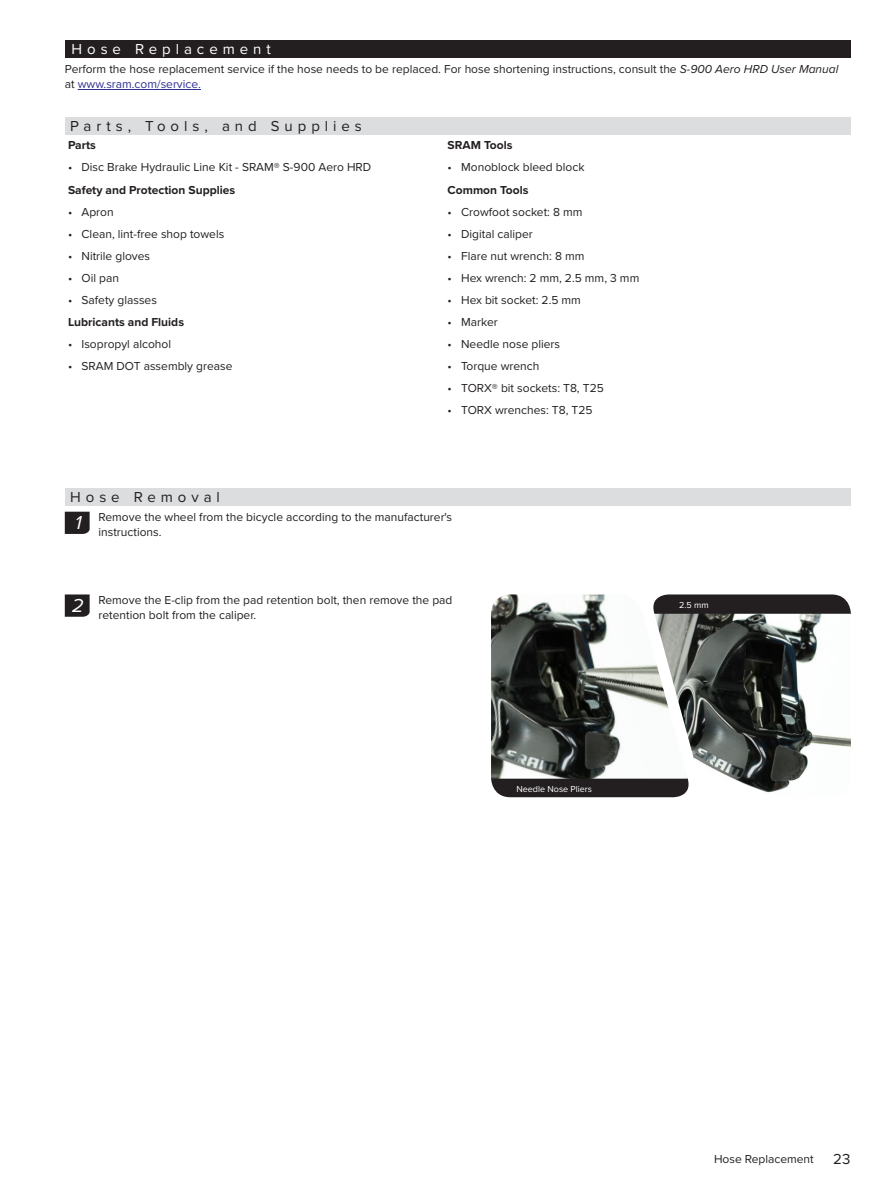
<style>
.page{position:relative;width:891px;height:1188px;background:#fff}
.page>*{position:absolute;margin:0;border:0;box-sizing:border-box;transform-origin:0 0}
.t1{font:italic 19.5px "Proxima Nova";color:#fff}
.Section_Title_-_Grey{font:15px "Proxima Nova";letter-spacing:.33em;color:#231f20}
.Section_Title_-_Blac{font:15px "Proxima Nova";letter-spacing:.33em;color:#fff}
.Normal_Text_-_Full_W{font:12px/14.4px "Proxima Nova";color:#231f20}
.Normal_Text_-_Right{font:12px/14.4px "Proxima Nova";color:#231f20}
.Normal_Text_-_Bold{font:700 12px "Proxima Nova";color:#231f20}
.Picture_Caption_left{font:9px "Proxima Nova";color:#fff}
.Picture_Caption{font:9px "Proxima Nova";color:#fff}
.s1{font-style:italic}
.s2{color:#2e3092}
</style>
<div class="page">
<div style="left:65px;top:40px;width:785px;height:18px;background:#231f20"></div>
<hr style="left:78px;top:89px;width:123px;height:1px;background:#2e3092">
<div style="left:65px;top:117px;width:785px;height:17px;background:#dcddde"></div>
<div style="left:65px;top:488px;width:785px;height:18px;background:#dcddde"></div>
<svg style="left:65px;top:512px;width:25px;height:22px"></svg>
<svg style="left:65px;top:594px;width:25px;height:23px"></svg>
<div style="left:491px;top:779px;width:202px;height:18px;background:#231f20"></div>
<img style="left:491px;top:594px;width:197px;height:185px">
<div style="left:653px;top:595px;width:198px;height:19px;background:#231f20"></div>
<img style="left:654px;top:614px;width:197px;height:183px">
<p class="Section_Title_-_Blac" style="left:72px;top:40px;width:201px">Hose Replacement</p>
<p class="Normal_Text_-_Full_W" style="left:65px;top:63px;width:775px">Perform the hose replacement service if the hose needs to be replaced. For hose shortening instructions, consult the <span class="s1">S-900 Aero HRD User Manual </span>at <span class="s2">www.sram.com/service.</span></p>
<p class="Section_Title_-_Grey" style="left:70px;top:117px;width:293px">Parts, Tools, and Supplies</p>
<p class="Normal_Text_-_Bold" style="left:68px;top:137px;width:29px">Parts</p>
<p class="Normal_Text_-_Full_W" style="left:68px;top:160px;width:305px">• Disc Brake Hydraulic Line Kit - SRAM® S-900 Aero HRD</p>
<p class="Normal_Text_-_Bold" style="left:68px;top:182px;width:169px">Safety and Protection Supplies</p>
<p class="Normal_Text_-_Full_W" style="left:68px;top:205px;width:47px">• Apron</p>
<p class="Normal_Text_-_Full_W" style="left:68px;top:227px;width:158px">• Clean, lint-free shop towels</p>
<p class="Normal_Text_-_Full_W" style="left:68px;top:249px;width:84px">• Nitrile gloves</p>
<p class="Normal_Text_-_Full_W" style="left:68px;top:271px;width:52px">• Oil pan</p>
<p class="Normal_Text_-_Full_W" style="left:68px;top:293px;width:90px">• Safety glasses</p>
<p class="Normal_Text_-_Bold" style="left:68px;top:315px;width:118px">Lubricants and Fluids</p>
<p class="Normal_Text_-_Full_W" style="left:68px;top:337px;width:105px">• Isopropyl alcohol</p>
<p class="Normal_Text_-_Full_W" style="left:68px;top:359px;width:166px">• SRAM DOT assembly grease</p>
<p class="Normal_Text_-_Bold" style="left:448px;top:137px;width:66px">SRAM Tools</p>
<p class="Normal_Text_-_Full_W" style="left:448px;top:160px;width:138px">• Monoblock bleed block</p>
<p class="Normal_Text_-_Bold" style="left:448px;top:182px;width:82px">Common Tools</p>
<p class="Normal_Text_-_Full_W" style="left:448px;top:205px;width:136px">• Crowfoot socket: 8 mm</p>
<p class="Normal_Text_-_Full_W" style="left:448px;top:227px;width:87px">• Digital caliper</p>
<p class="Normal_Text_-_Full_W" style="left:448px;top:249px;width:138px">• Flare nut wrench: 8 mm</p>
<p class="Normal_Text_-_Full_W" style="left:448px;top:271px;width:193px">• Hex wrench: 2 mm, 2.5 mm, 3 mm</p>
<p class="Normal_Text_-_Full_W" style="left:448px;top:293px;width:135px">• Hex bit socket: 2.5 mm</p>
<p class="Normal_Text_-_Full_W" style="left:448px;top:315px;width:52px">• Marker</p>
<p class="Normal_Text_-_Full_W" style="left:448px;top:337px;width:114px">• Needle nose pliers</p>
<p class="Normal_Text_-_Full_W" style="left:448px;top:359px;width:93px">• Torque wrench</p>
<p class="Normal_Text_-_Full_W" style="left:448px;top:381px;width:158px">• TORX® bit sockets: T8, T25</p>
<p class="Normal_Text_-_Full_W" style="left:448px;top:403px;width:146px">• TORX wrenches: T8, T25</p>
<p class="Section_Title_-_Grey" style="left:70px;top:488px;width:151px">Hose Removal</p>
<p class="Normal_Text_-_Right" style="left:99px;top:510px;width:355px">Remove the wheel from the bicycle according to the manufacturer's instructions.</p>
<p class="t1" style="left:75px;top:511px;width:8px">1</p>
<p class="t1" style="left:72px;top:594px;width:13px">2</p>
<p class="Normal_Text_-_Right" style="left:99px;top:593px;width:355px">Remove the E-clip from the pad retention bolt, then remove the pad retention bolt from the caliper.</p>
<p class="Picture_Caption_left" style="left:516px;top:783px;width:77px">Needle Nose Pliers</p>
<p class="Picture_Caption" style="left:679px;top:599px;width:31px">2.5 mm</p>
<p class="Normal_Text_-_Full_W" style="left:714px;top:1152px;width:101px">Hose Replacement</p>
<p class="Section_Title_-_Grey" style="left:833px;top:1150px;width:19px">23</p>
</div>
